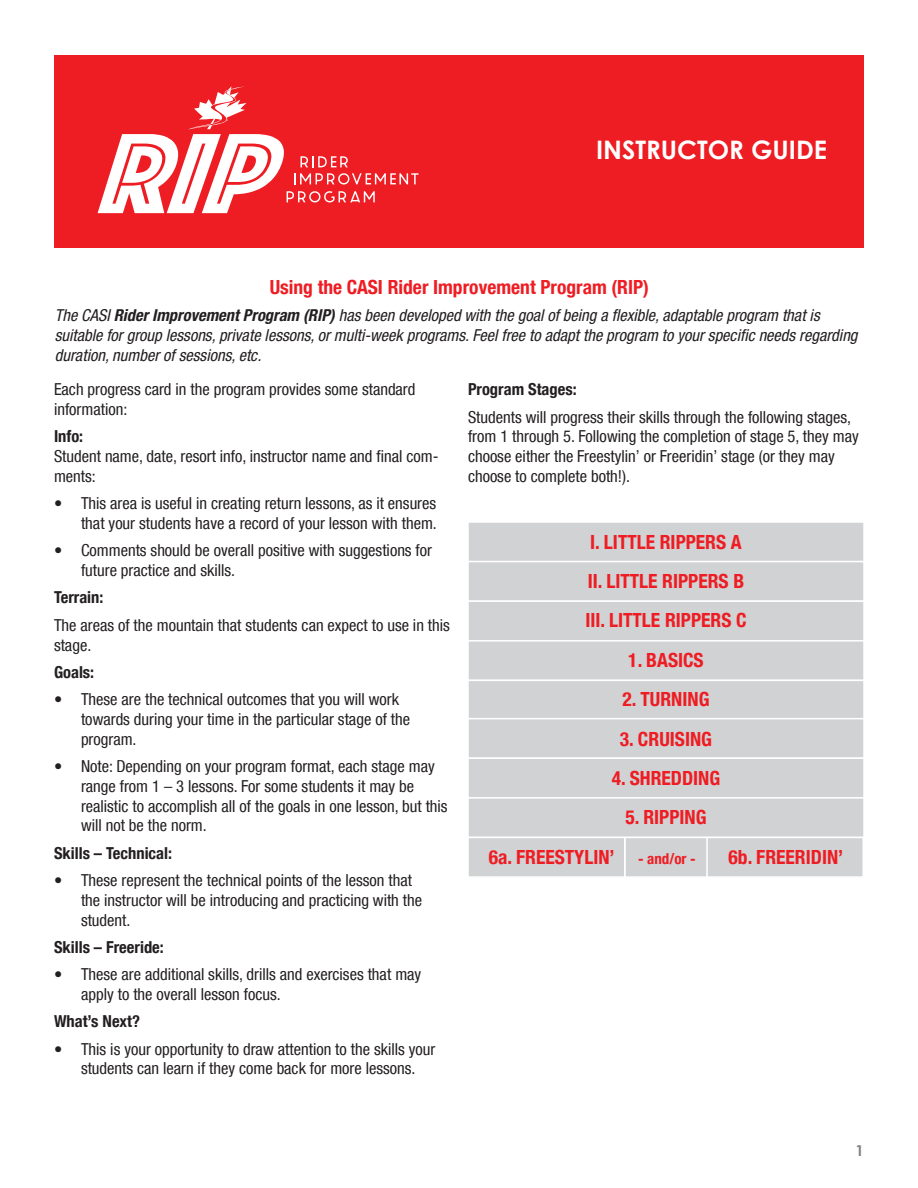
<style>
.page{position:relative;width:918px;height:1188px;background:#fff}
.page>*{position:absolute;margin:0;border:0;box-sizing:border-box;transform-origin:0 0}
.t1{font:700 25.5px "Century Gothic";color:#fff}
.t2{font:700 condensed 19.5px/39.3px "Helvetica Neue LT Com";color:#ee1d23}
.t3{font:condensed 16.5px/19.8px "Helvetica Neue LT Com";color:#231f20}
.t4{font:italic condensed 16.5px/19.8px "Helvetica Neue LT Com";color:#231f20}
.t5{font:700 condensed 16.5px "Helvetica Neue LT Com";color:#231f20}
.t6{font:700 15px "Century Gothic";color:#808285}
.s1{font-weight:700}
.s2{font-size:15px}
</style>
<div class="page">
<div style="left:467px;top:521px;width:398px;height:41px;background:#d1d2d4;border:2px solid #fff"></div>
<div style="left:467px;top:561px;width:398px;height:41px;background:#d1d2d4;border:2px solid #fff"></div>
<div style="left:467px;top:600px;width:398px;height:42px;background:#d1d2d4;border:2px solid #fff"></div>
<div style="left:467px;top:640px;width:398px;height:41px;background:#d1d2d4;border:2px solid #fff"></div>
<div style="left:467px;top:680px;width:398px;height:41px;background:#d1d2d4;border:2px solid #fff"></div>
<div style="left:467px;top:718px;width:398px;height:41px;background:#d1d2d4;border:2px solid #fff"></div>
<div style="left:467px;top:758px;width:398px;height:41px;background:#d1d2d4;border:2px solid #fff"></div>
<div style="left:467px;top:797px;width:398px;height:41px;background:#d1d2d4;border:2px solid #fff"></div>
<div style="left:467px;top:837px;width:159px;height:41px;background:#d1d2d4;border:2px solid #fff"></div>
<div style="left:706px;top:837px;width:158px;height:41px;background:#d1d2d4;border:2px solid #fff"></div>
<div style="left:624px;top:837px;width:84px;height:41px;background:#d1d2d4;border:2px solid #fff"></div>
<div style="left:55px;top:55px;width:809px;height:193px;background:#ee1d23"></div>
<svg style="left:98px;top:86px;width:320px;height:127px"></svg>
<h1 class="t1" style="left:596px;top:131px;width:233px">INSTRUCTOR GUIDE</h1>
<p class="t2" style="left:270px;top:267px;width:381px">Using the CASI Rider Improvement Program (RIP)</p>
<p class="t4" style="left:55px;top:305px;width:804px">The CASI <span class="s1">Rider Improvement Program (RIP)</span> has been developed with the goal of being a flexible, adaptable program that is suitable for group lessons, private lessons, or multi-week programs. Feel free to adapt the program to your specific needs regarding duration, number of sessions, etc.</p>
<p class="t3" style="left:54px;top:379px;width:363px">Each progress card in the program provides some standard information:</p>
<p class="t5" style="left:54px;top:427px;width:31px">Info:</p>
<p class="t3" style="left:54px;top:446px;width:386px">Student name, date, resort info, instructor name and final com&shy;ments:</p>
<p class="t3" style="left:54px;top:493px;width:384px;text-align:right">• This area is useful in creating return lessons, as it ensures that your students have a record of your lesson with them.</p>
<p class="t3" style="left:81px;top:540px;width:353px;text-indent:-27px">• Comments should be overall positive with suggestions for future practice and skills.</p>
<p class="t5" style="left:54px;top:588px;width:51px">Terrain:</p>
<p class="t3" style="left:54px;top:615px;width:397px">The areas of the mountain that students can expect to use in this stage.</p>
<p class="t5" style="left:54px;top:662px;width:42px">Goals:</p>
<p class="t3" style="left:81px;top:689px;width:331px;text-indent:-27px">• These are the technical outcomes that you will work towards during your time in the particular stage of the program.</p>
<p class="t3" style="left:81px;top:756px;width:368px;text-indent:-27px">• Note: Depending on your program format, each stage may range from 1 – 3 lessons. For some students it may be realistic to accomplish all of the goals in one lesson, but this will not be the norm.</p>
<p class="t5" style="left:54px;top:843px;width:120px">Skills – Technical:</p>
<p class="t3" style="left:81px;top:870px;width:343px;text-indent:-27px">• These represent the technical points of the lesson that the instructor will be introducing and practicing with the student.</p>
<p class="t5" style="left:54px;top:937px;width:111px">Skills – Freeride:</p>
<p class="t3" style="left:81px;top:964px;width:342px;text-indent:-27px">• These are additional skills, drills and exercises that may apply to the overall lesson focus.</p>
<p class="t5" style="left:54px;top:1012px;width:87px">What’s Next?</p>
<p class="t3" style="left:54px;top:1039px;width:383px;text-align:center">• This is your opportunity to draw attention to the skills your students can learn if they come back for more lessons.</p>
<p class="t5" style="left:468px;top:380px;width:110px">Program Stages:</p>
<p class="t3" style="left:468px;top:407px;width:392px">Students will progress their skills through the following stages, from 1 through 5. Following the completion of stage 5, they may choose either the Freestylin’ or Freeridin’ stage (or they may choose to complete both!).</p>
<p class="t2" style="left:585px;top:522px;width:163px">I. LITTLE RIPPERS A<br>II. LITTLE RIPPERS B<br>III. LITTLE RIPPERS C</p>
<p class="t2" style="left:628px;top:640px;width:77px">1. BASICS</p>
<p class="t2" style="left:623px;top:680px;width:88px">2. TURNING</p>
<p class="t2" style="left:620px;top:719px;width:94px">3. CRUISING</p>
<p class="t2" style="left:612px;top:758px;width:110px">4. SHREDDING</p>
<p class="t2" style="left:489px;top:798px;width:219px;text-indent:137px">5. RIPPING<br>6a. FREESTYLIN’ <span class="s2">- and/or -</span></p>
<p class="t2" style="left:729px;top:837px;width:116px">6b. FREERIDIN’</p>
<p class="t6" style="left:856px;top:1139px;width:10px">1</p>
</div>
